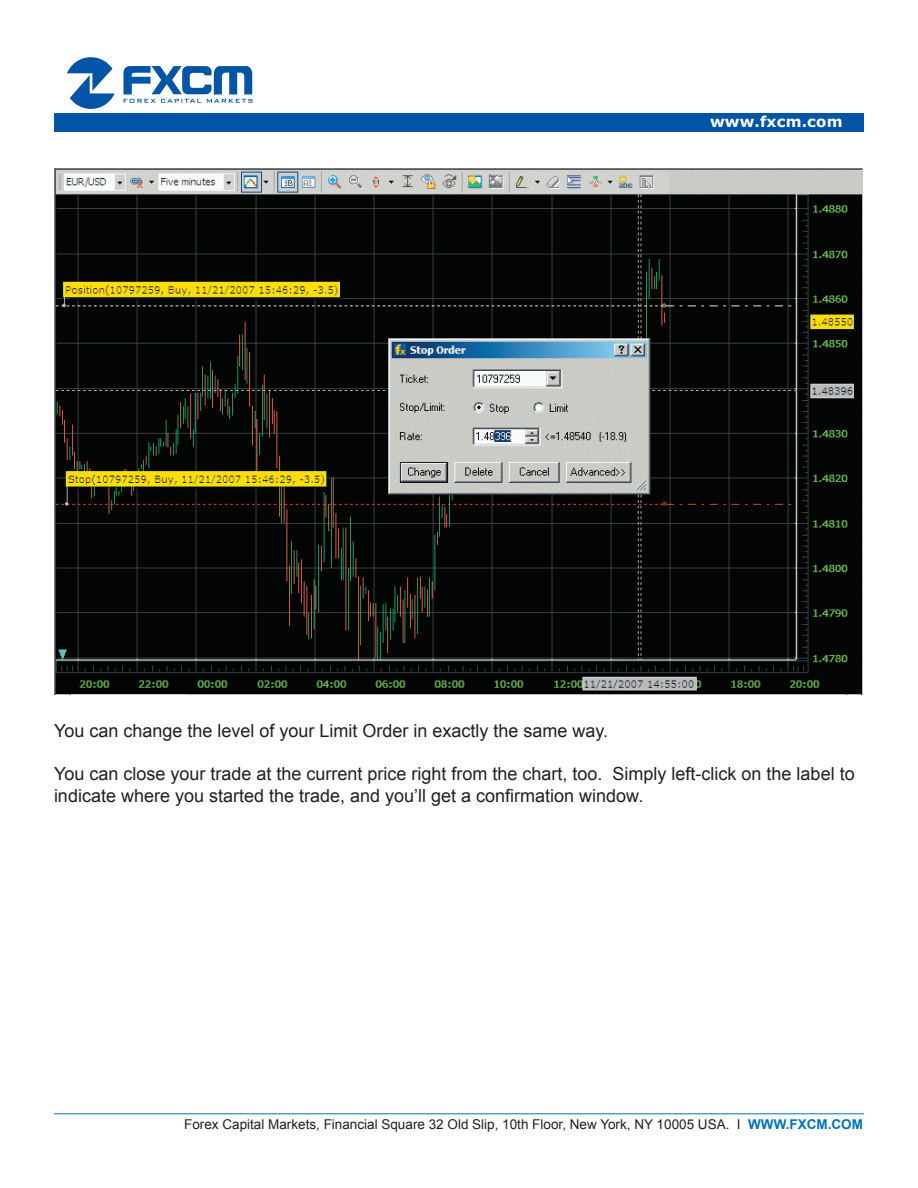
<style>
.page{position:relative;width:918px;height:1188px;background:#fff}
.page>*{position:absolute;margin:0;border:0;box-sizing:border-box;transform-origin:0 0}
.t1{font:18px/21.6px "Arial";color:#231f20}
.t2{font:700 15px "Verdana";letter-spacing:.01em;color:#fff}
.t3{font:13.5px "Arial";color:#231f20}
.t4{font:700 13.5px "Arial";color:#0072bc}
</style>
<div class="page">
<hr style="left:54px;top:1114px;width:810px;height:1px;background:#0072bc">
<svg style="left:67px;top:57px;width:48px;height:52px"></svg>
<svg style="left:124px;top:66px;width:129px;height:37px"></svg>
<div style="left:54px;top:113px;width:810px;height:19px;background:#0154a6"></div>
<img style="left:54px;top:169px;width:809px;height:525px">
<p class="t2" style="left:710px;top:112px;width:134px">www.fxcm.com</p>
<p class="t1" style="left:54px;top:720px;width:556px">You can change the level of your Limit Order in exactly the same way.</p>
<p class="t1" style="left:54px;top:763px;width:591px">You can close your trade at the current price right from the chart, too. indicate where you started the trade, and you l l’ get a confirmation window.</p>
<p class="t1" style="left:613px;top:763px;width:244px">Simply left-click on the label to</p>
<p class="t3" style="left:184px;top:1115px;width:558px">Forex Capital Markets, Financial Square 32 Old Slip, 10th Floor, New York, NY 10005 USA I.</p>
<p class="t4" style="left:748px;top:1115px;width:116px">WWW.FXCM.COM</p>
</div>
